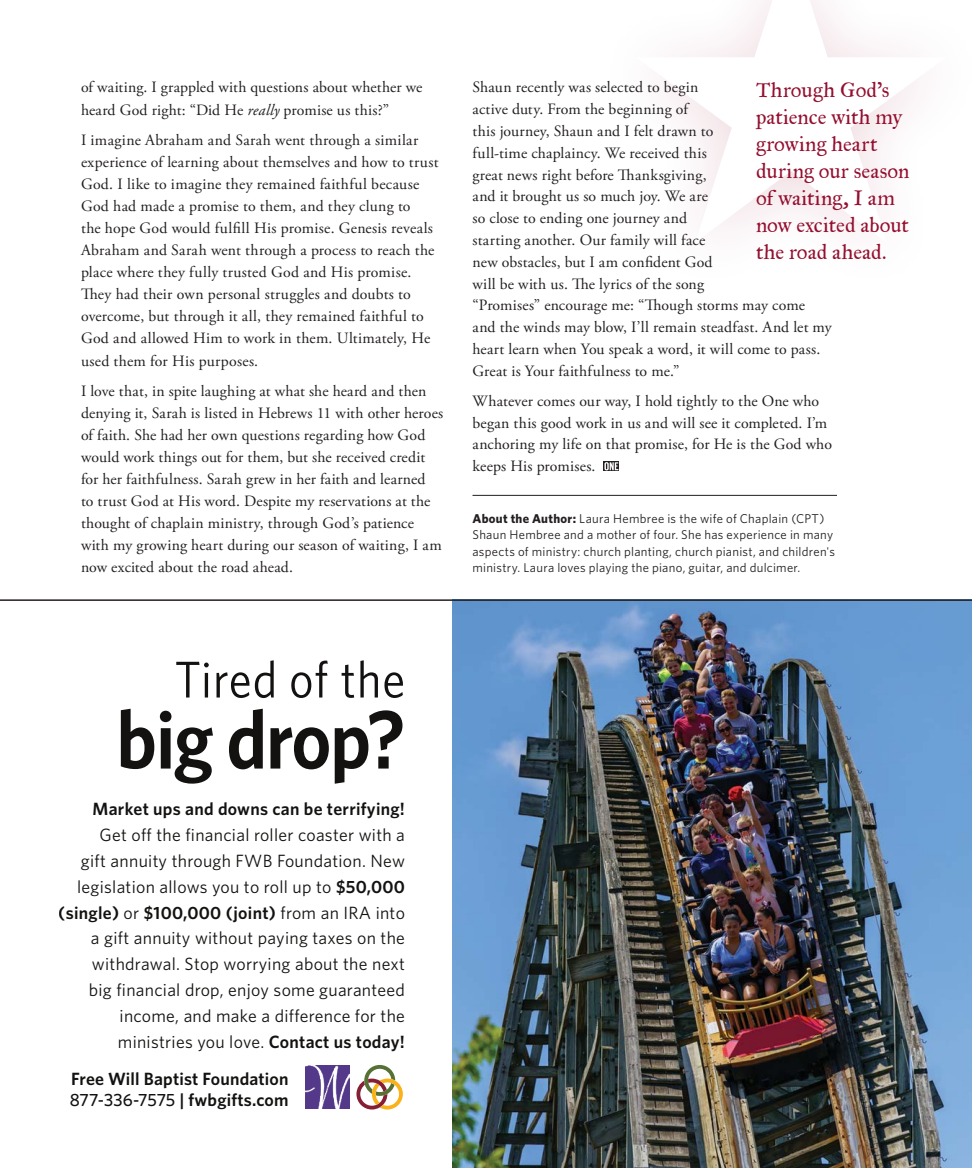
<style>
.page{position:relative;width:972px;height:1168px;background:#fff}
.page>*{position:absolute;margin:0;border:0;box-sizing:border-box;transform-origin:0 0}
.t1{font:600 82.8px "Whitney Narrow";letter-spacing:-.01em;color:#131210}
.t2{font:51.75px "Whitney Narrow";letter-spacing:.025em;color:#131210}
.t3{font:21px/27px "IM FELL Great Primer Roman";letter-spacing:.005em;color:#940f2f}
.t4{font:17.7px/26px "Whitney";letter-spacing:.015em;color:#131210;text-align:right}
.t5{font:600 17.7px/21.3px "Whitney";letter-spacing:.01em;color:#131210}
.t6{font:15.75px/22px "Adobe Garamond Pro";letter-spacing:.015em;color:#231f20}
.t7{font:12.75px/16.5px "Whitney";letter-spacing:.02em;color:#231f20}
.s1{font-style:italic}
.s2{font-weight:700}
.s3{font-weight:600}
.s4{font-weight:500}
</style>
<div class="page">
<img style="left:453px;top:601px;width:519px;height:567px">
<svg style="left:356px;top:1065px;width:47px;height:44px"></svg>
<img style="left:305px;top:1066px;width:45px;height:42px">
<svg style="left:664px;top:0;width:254px;height:229px"></svg>
<hr style="left:472px;top:495px;width:365px;height:1px;background:#231f20">
<svg style="left:604px;top:461px;width:15px;height:10px"></svg>
<svg style="left:604px;top:462px;width:5px;height:8px"></svg>
<svg style="left:606px;top:462px;width:12px;height:8px"></svg>
<hr style="left:0;top:599px;width:972px;height:2px;background:#231f20">
<p class="t6" style="left:81px;top:77px;width:343px">of waiting. I grappled with questions about whether we heard God right: “Did He <span class="s1">really</span> promise us this?”</p>
<p class="t6" style="left:81px;top:129px;width:359px">I imagine Abraham and Sarah went through a similar experience of learning about themselves and how to trust God. I like to imagine they remained faithful because God had made a promise to them, and they clung to<br>the hope God would fulfill His promise. Genesis reveals Abraham and Sarah went through a process to reach the place where they fully trusted God and His promise.<br>They had their own personal struggles and doubts to overcome, but through it all, they remained faithful to God and allowed Him to work in them. Ultimately, He used them for His purposes.</p>
<p class="t6" style="left:81px;top:380px;width:364px">I love that, in spite laughing at what she heard and then denying it, Sarah is listed in Hebrews 11 with other heroes of faith. She had her own questions regarding how God would work things out for them, but she received credit for her faithfulness. Sarah grew in her faith and learned<br>to trust God at His word. Despite my reservations at the thought of chaplain ministry, through God’s patience with my growing heart during our season of waiting, I am now excited about the road ahead.</p>
<p class="t6" style="left:472px;top:77px;width:361px">Shaun recently was selected to begin<br>active duty. From the beginning of<br>this journey, Shaun and I felt drawn to<br>full-time chaplaincy. We received this<br>great news right before Thanksgiving,<br>and it brought us so much joy. We are<br>so close to ending one journey and<br>starting another. Our family will face<br>new obstacles, but I am confident God<br>will be with us. The lyrics of the song<br>“Promises” encourage me: “Though storms may come and the winds may blow, I’ll remain steadfast. And let my heart learn when You speak a word, it will come to pass.<br>Great is Your faithfulness to me.”</p>
<p class="t6" style="left:472px;top:390px;width:361px">Whatever comes our way, I hold tightly to the One who began this good work in us and will see it completed. I’m anchoring my life on that promise, for He is the God who keeps His promises.</p>
<p class="t7" style="left:472px;top:510px;width:364px"><span class="s2">About the Author:</span> Laura Hembree is the wife of Chaplain (CPT)<br>Shaun Hembree and a mother of four. She has experience in many aspects of ministry: church planting, church pianist, and children's ministry. Laura loves playing the piano, guitar, and dulcimer.</p>
<h3 class="t3" style="left:756px;top:76px;width:155px">Through God’s patience with my growing heart during our season of waiting, I am now excited about the road ahead.</h3>
<h2 class="t2" style="left:175px;top:646px;width:231px">Tired of the</h2>
<h1 class="t1" style="left:117px;top:685px;width:290px">big drop?</h1>
<p class="t5" style="left:93px;top:798px;width:314px">Market ups and downs can be terrifying!</p>
<p class="t4" style="left:59px;top:821px;width:348px">Get off the financial roller coaster with a<br>gift annuity through FWB Foundation. New legislation allows you to roll up to <span class="s3">$50,000 (single)</span> or <span class="s3">$100,000 (joint)</span> from an IRA into a gift annuity without paying taxes on the withdrawal. Stop worrying about the next<br>big financial drop, enjoy some guaranteed income, and make a difference for the ministries you love. <span class="s3">Contact us today!</span></p>
<p class="t5" style="left:70px;top:1067px;width:220px">Free Will Baptist Foundation<br><span class="s4">877-336-7575</span> | fwbgifts.com</p>
<h2 class="t2" style="left:183px;top:658px;width:231px">Tired of the</h2>
<h1 class="t1" style="left:124px;top:697px;width:290px">big drop?</h1>
<p class="t5" style="left:79px;top:1079px;width:219px">Free Will Baptist Foundation</p>
</div>
